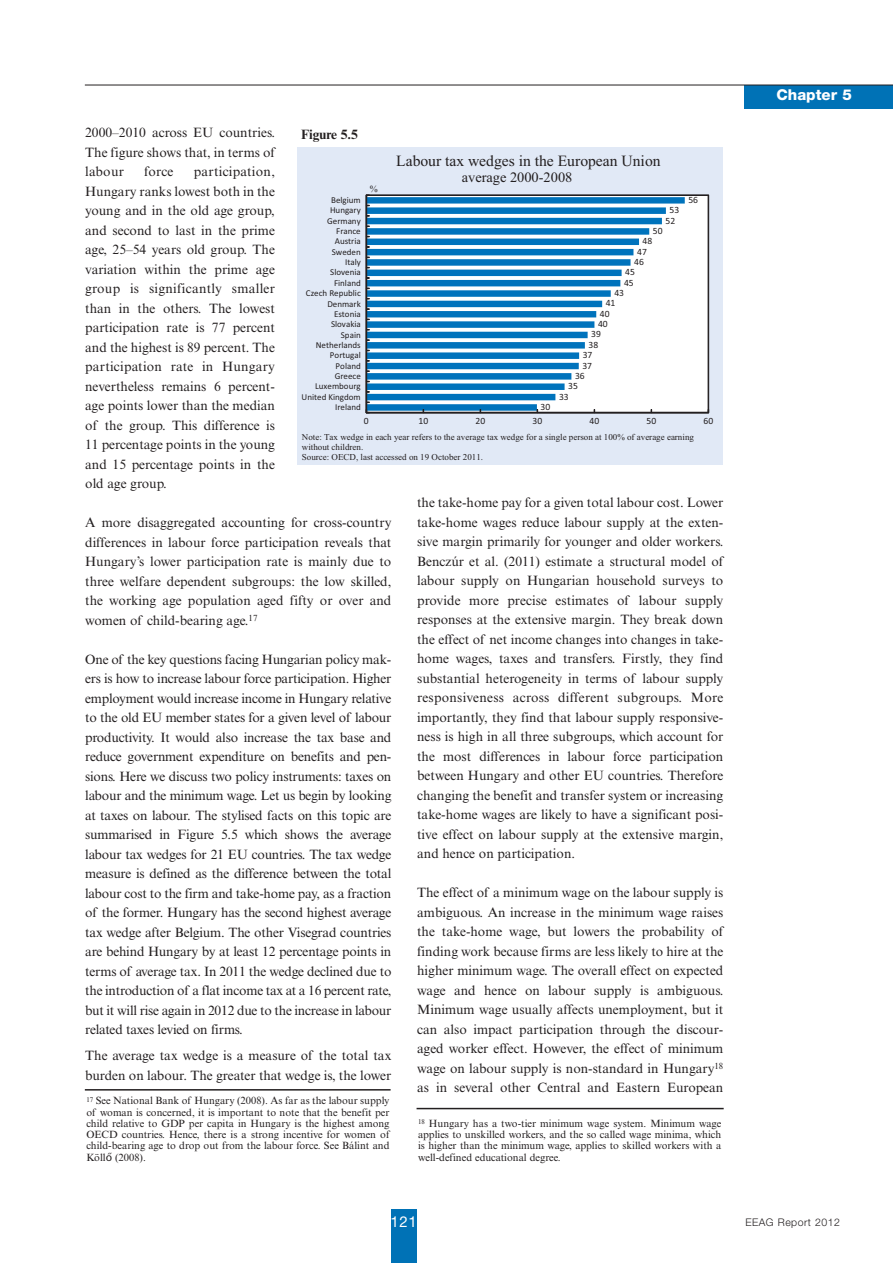
<style>
.page{position:relative;width:893px;height:1263px;background:#fff}
.page>*{position:absolute;margin:0;border:0;box-sizing:border-box;transform-origin:0 0}
.t1{font:15.6px "Times New Roman";color:#231f20}
.t2{font:800 15px "Helvetica Neue LT Std";color:#fff}
.t3{font:15px "Helvetica Neue LT Std";color:#fff}
.t4{font:14.4px "Times New Roman";color:#231f20}
.t5{font:13.5px/19.5px "Times New Roman MT Std";color:#231f20;text-align:justify}
.t6{font:700 13.5px "Times New Roman MT Std";color:#231f20}
.t7{font:10.5px/11.2px "Times New Roman MT Std";color:#231f20;text-align:justify}
.t8{font:300 10.5px "Helvetica Neue LT Std";letter-spacing:.045em;color:#231f20}
.t9{font:9.6px "Calibri";letter-spacing:.005em;color:#231f20}
.t10{font:9.6px "Times New Roman";color:#231f20}
.t11{font:9px "Calibri";color:#231f20}
.t12{font:9px/10.4px "Times New Roman";color:#231f20}
.s1{font-family:"Lucida Grande"}
</style>
<div class="page">
<div style="left:391px;top:1209px;width:25px;height:54px;background:#0072b6"></div>
<div style="left:744px;top:85px;width:148px;height:24px;background:#0072b6"></div>
<hr style="left:85px;top:85px;width:807px;height:1px;background:#231f20">
<div style="left:297px;top:147px;width:425px;height:318px;background:#e1e9f6"></div>
<div style="left:685px;top:197px;width:22px;height:214px;background:#fff"></div>
<svg style="left:367px;top:197px;width:318px;height:214px;background:#83bade"></svg>
<div style="left:366px;top:412px;width:342px;height:1px;border:1px solid #231f20"></div>
<div style="left:366px;top:195px;width:1px;height:218px;border:1px solid #231f20"></div>
<hr style="left:85px;top:1089px;width:306px;height:2px;background:#231f20">
<hr style="left:416px;top:1108px;width:308px;height:1px;background:#231f20">
<p class="t5" style="left:85px;top:124px;width:191px">2000–2010 across EU countries.<br>The figure shows that, in terms of labour</p>
<p class="t6" style="left:301px;top:130px;width:59px">Figure 5.5</p>
<p class="t1" style="left:396px;top:155px;width:266px">Labour tax wedges in the European Union</p>
<p class="t4" style="left:462px;top:172px;width:112px">average 2000-2008</p>
<p class="t5" style="left:85px;top:163px;width:191px;text-indent:109px">participation, Hungary ranks lowest both in the young and in the old age group, and second to last in the prime age, 25–54 years old group. The variation within the prime age group is significantly smaller than in the others. The lowest participation rate is 77 percent and the highest is 89 percent. The participation rate in Hungary nevertheless remains 6 percent&shy;age points lower than the median of the group. This difference is 11 percentage points in the young and 15 percentage points in the old age group.</p>
<p class="t5" style="left:85px;top:514px;width:308px">A more disaggregated accounting for cross-country differences in labour force participation reveals that Hungary’s lower participation rate is mainly due to three welfare dependent subgroups: the low skilled, the working age population aged fifty or over and women of child-bearing age.<sup>17</sup></p>
<p class="t5" style="left:85px;top:651px;width:308px">One of the key questions facing Hungarian policy mak&shy;ers is how to increase labour force participation. Higher employment would increase income in Hungary relative to the old EU member states for a given level of labour productivity. It would also in crease the tax base and reduce government expenditure on benefits and pen&shy;sions. Here we discuss two policy instruments: taxes on labour and the minimum wage. Let us begin by looking at taxes on labour. The stylised facts on this topic are summarised in Figure 5.5 which shows the average labour tax wedges for 21 EU countries. The tax wedge measure is defined as the difference between the total labour cost to the firm and take-home pay, as a fraction of the former. Hungary has the second highest average tax wedge after Belgium. The other Visegrad countries are behind Hungary by at least 12 percentage points in terms of average tax. In 2011 the wedge declined due to the introduction of a flat income tax at a 16 percent rate, but it will rise again in 2012 due to the increase in labour related taxes levied on firms.</p>
<p class="t5" style="left:85px;top:1047px;width:308px">The average tax wedge is a measure of the total tax burden on labour. The greater that wedge is, the lower</p>
<p class="t5" style="left:144px;top:163px;width:31px">force</p>
<p class="t10" style="left:370px;top:185px;width:9px">%</p>
<p class="t9" style="left:688px;top:196px;width:11px">56</p>
<p class="t11" style="left:331px;top:197px;width:31px">Belgium</p>
<p class="t9" style="left:669px;top:207px;width:11px">53</p>
<p class="t11" style="left:330px;top:207px;width:32px">Hungary</p>
<p class="t9" style="left:665px;top:217px;width:11px">52</p>
<p class="t11" style="left:327px;top:218px;width:35px">Germany</p>
<p class="t9" style="left:653px;top:227px;width:11px">50</p>
<p class="t11" style="left:336px;top:228px;width:26px">France</p>
<p class="t9" style="left:643px;top:238px;width:11px">48</p>
<p class="t11" style="left:335px;top:238px;width:27px">Austria</p>
<p class="t9" style="left:637px;top:248px;width:11px">47</p>
<p class="t11" style="left:332px;top:249px;width:30px">Sweden</p>
<p class="t9" style="left:634px;top:258px;width:11px">46</p>
<p class="t11" style="left:345px;top:259px;width:17px">Italy</p>
<p class="t9" style="left:625px;top:269px;width:11px">45</p>
<p class="t11" style="left:330px;top:269px;width:32px">Slovenia</p>
<p class="t9" style="left:624px;top:279px;width:11px">45</p>
<p class="t11" style="left:334px;top:280px;width:28px">Finland</p>
<p class="t9" style="left:614px;top:290px;width:11px">43</p>
<p class="t11" style="left:306px;top:290px;width:56px">Czech Republic</p>
<p class="t9" style="left:606px;top:300px;width:11px">41</p>
<p class="t11" style="left:327px;top:300px;width:35px">Denmark</p>
<p class="t9" style="left:600px;top:310px;width:11px">40</p>
<p class="t11" style="left:334px;top:311px;width:28px">Estonia</p>
<p class="t9" style="left:598px;top:321px;width:11px">40</p>
<p class="t11" style="left:331px;top:321px;width:31px">Slovakia</p>
<p class="t9" style="left:591px;top:331px;width:11px">39</p>
<p class="t11" style="left:341px;top:331px;width:21px">Spain</p>
<p class="t9" style="left:588px;top:341px;width:11px">38</p>
<p class="t11" style="left:316px;top:342px;width:47px">Netherlands</p>
<p class="t9" style="left:583px;top:352px;width:11px">37</p>
<p class="t11" style="left:330px;top:352px;width:32px">Portugal</p>
<p class="t9" style="left:582px;top:362px;width:11px">37</p>
<p class="t11" style="left:336px;top:363px;width:27px">Poland</p>
<p class="t9" style="left:575px;top:372px;width:11px">36</p>
<p class="t11" style="left:335px;top:373px;width:28px">Greece</p>
<p class="t9" style="left:568px;top:383px;width:11px">35</p>
<p class="t11" style="left:315px;top:383px;width:47px">Luxembourg</p>
<p class="t9" style="left:559px;top:393px;width:11px">33</p>
<p class="t11" style="left:302px;top:394px;width:61px">United Kingdom</p>
<p class="t9" style="left:540px;top:403px;width:11px">30</p>
<p class="t11" style="left:335px;top:404px;width:27px">Ireland</p>
<p class="t9" style="left:364px;top:418px;width:6px">0</p>
<p class="t9" style="left:418px;top:418px;width:11px">10</p>
<p class="t9" style="left:475px;top:418px;width:11px">20</p>
<p class="t9" style="left:532px;top:418px;width:11px">30</p>
<p class="t9" style="left:589px;top:418px;width:11px">40</p>
<p class="t9" style="left:646px;top:418px;width:11px">50</p>
<p class="t9" style="left:703px;top:418px;width:11px">60</p>
<p class="t12" style="left:302px;top:432px;width:394px">Note: Tax wedge in each year refers to the average tax wedge for a single person at 100% of average earning without children.<br>Source: OECD, last accessed on 19 October 2011.</p>
<p class="t5" style="left:417px;top:494px;width:308px">the take-home pay for a given total labour cost. Lower take-home wages reduce labour supply at the exten&shy;sive margin primarily for younger and older workers.<br>Benczúr et al. (2011) estimate a structural model of labour supply on Hungarian household surveys to provide more precise estimates of labour supply responses at the extensive margin. They break down the effect of net income changes into changes in take&shy;home wages, taxes and transfers. Firstly, they find substantial heterogeneity in terms of labour supply responsiveness across different subgroups. More importantly, they find that labour supply responsive&shy;ness is high in all three subgroups, which account for the most differences in labour force participation between Hungary and other EU countries. Therefore changing the benefit and transfer system or increasing take-home wages are likely to have a significant posi&shy;tive effect on labour supply at the extensive margin, and hence on participation.</p>
<p class="t5" style="left:417px;top:884px;width:308px">The effect of a minimum wage on the labour supply is ambiguous. An increase in the minimum wage raises the take-home wage, but lowers the probability of finding work because firms are less likely to hire at the higher minimum wage. The overall effect on expected wage and hence on labour supply is ambiguous.<br>Minimum wage usually affects unemployment, but it can also impact participation through the discour&shy;aged worker effect. However, the effect of minimum wage on labour supply is non-standard in Hungary<sup>18 </sup>as in several other Central and Eastern European</p>
<p class="t7" style="left:86px;top:1096px;width:305px"><sup>17</sup> See National Bank of Hungary (2008). As far as the labour supply of woman is concerned, it is important to note that the benefit per child relative to GDP per capita in Hungary is the highest among OECD countries. Hence, there is a strong incentive for women of child-bearing age to drop out from the labour force. See Bálint and Köll<span class="s1">ő</span> (2008).</p>
<p class="t7" style="left:418px;top:1119px;width:305px"><sup>18</sup> Hungary has a two-tier minimum wage system. Minimum wage applies to unskilled workers, and the so called wage minima, which is higher than the minimum wage, applies to skilled workers with a well-defined educational degree.</p>
<p class="t2" style="left:776px;top:86px;width:77px">Chapter 5</p>
<p class="t3" style="left:391px;top:1213px;width:28px">121</p>
<p class="t8" style="left:745px;top:1216px;width:96px">EEAG Report 2012</p>
</div>
